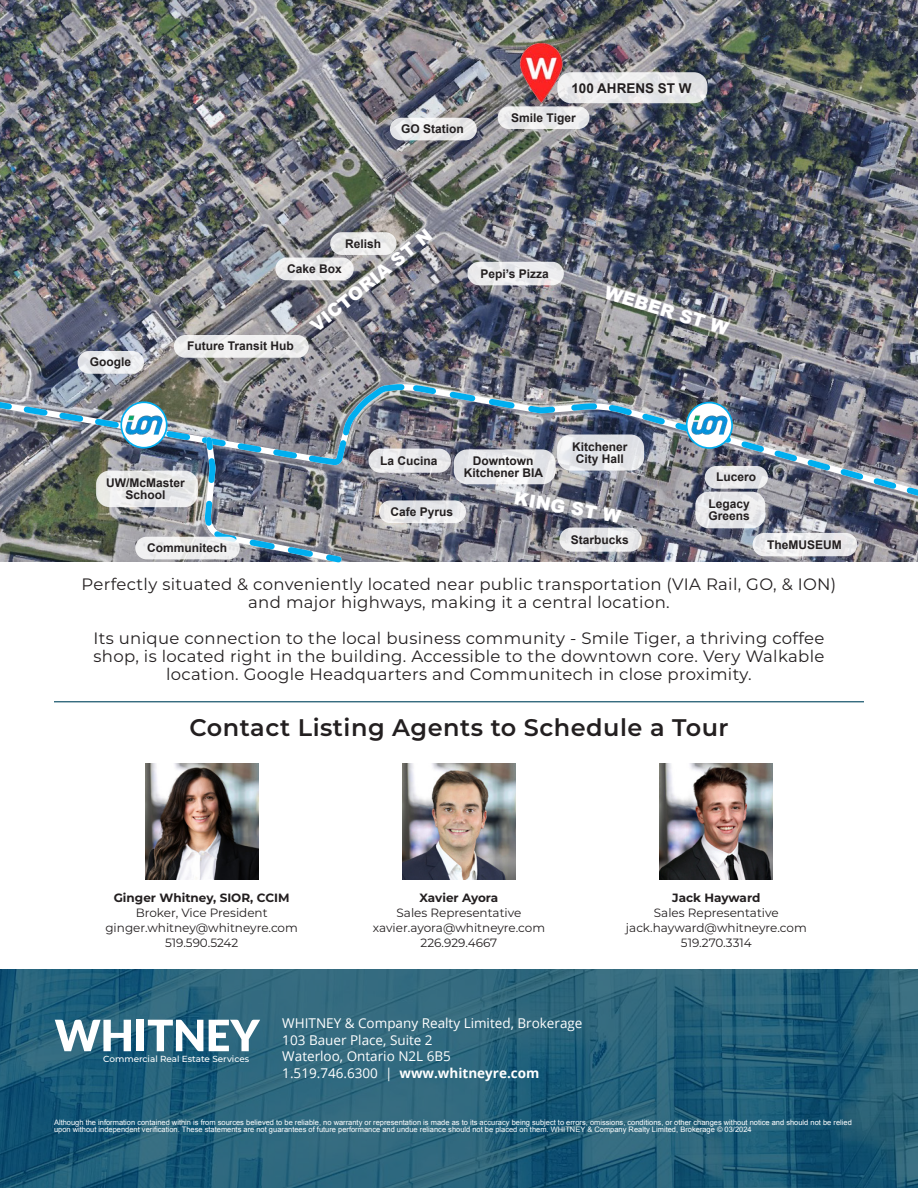
<style>
.page{position:relative;width:918px;height:1188px;background:#fff}
.page>*{position:absolute;margin:0;border:0;box-sizing:border-box;transform-origin:0 0}
.t1{font:600 24px "Montserrat";letter-spacing:.02em;color:#231f20}
.t2{font:900 18px "Arial";color:#fff}
.t3{font:16.5px/18px "Montserrat";letter-spacing:.02em;color:#231f20;text-align:center}
.t4{font:13.5px "Open Sans";color:#fff}
.t5{font:700 13.5px "Open Sans";color:#fff}
.t6{font:700 13.5px "Arial";color:#231f20}
.t7{font:700 12px/12px "Arial";color:#231f20;text-align:center}
.t8{font:12px "Montserrat";color:#231f20}
.t9{font:700 12px "Montserrat";color:#231f20}
.t10{font:500 8.85px "Montserrat";color:#fff}
.t11{font:7.5px/7.5px "Arial";color:#fff}
.s1{font-weight:400}
</style>
<div class="page">
<svg style="left:0;top:970px;width:918px;height:218px;background:#246079"></svg>
<svg style="left:55px;top:1020px;width:76px;height:31px"></svg>
<div style="left:137px;top:1020px;width:7px;height:31px;background:#fff"></div>
<svg style="left:148px;top:1020px;width:55px;height:31px"></svg>
<svg style="left:209px;top:1020px;width:51px;height:31px"></svg>
<img style="left:0;top:0;width:918px;height:562px">
<img style="left:516px;top:37px;width:56px;height:69px">
<svg style="left:78px;top:351px;width:66px;height:23px"></svg>
<div style="left:174px;top:335px;width:135px;height:23px;background:linear-gradient(to right,#ededee,#ededed);border-radius:11px"></div>
<svg style="left:390px;top:118px;width:87px;height:22px;fill:#ececec"></svg>
<svg style="left:557px;top:72px;width:150px;height:31px;fill:#e9e9ea"></svg>
<hr style="left:54px;top:701px;width:810px;height:1px;background:#00455d">
<img style="left:0;top:381px;width:918px;height:119px">
<img style="left:20px;top:403px;width:326px;height:160px">
<div style="left:687px;top:403px;width:45px;height:45px;background:#fff;border-radius:50%"></div>
<img style="left:691px;top:416px;width:36px;height:19px">
<div style="left:686px;top:402px;width:47px;height:47px;border:2px solid #00aeef;border-radius:50%"></div>
<svg style="left:121px;top:402px;width:46px;height:46px"></svg>
<img style="left:126px;top:415px;width:36px;height:20px">
<div style="left:120px;top:401px;width:48px;height:48px;border:2px solid #00aeef;border-radius:50%"></div>
<div style="left:498px;top:106px;width:92px;height:23px;background:linear-gradient(to right,#ececed,#e9e9eb);border-radius:11px"></div>
<svg style="left:330px;top:232px;width:67px;height:23px"></svg>
<div style="left:275px;top:258px;width:79px;height:22px;background:#ededee;border-radius:11px"></div>
<div style="left:96px;top:471px;width:102px;height:36px;background:linear-gradient(to right,#ebecea,#e7e7e9);border-radius:14px"></div>
<svg style="left:135px;top:537px;width:105px;height:22px;fill:#f0f0f1"></svg>
<svg style="left:705px;top:466px;width:63px;height:23px"></svg>
<div style="left:695px;top:492px;width:70px;height:36px;background:#e7e8ea;border-radius:14px"></div>
<svg style="left:753px;top:533px;width:104px;height:23px;fill:#ebeaec"></svg>
<svg style="left:557px;top:435px;width:87px;height:36px;fill:#e1e3e8"></svg>
<div style="left:559px;top:528px;width:83px;height:24px;background:linear-gradient(to right,#e7e7e9,#e9eaeb);border-radius:12px"></div>
<div style="left:368px;top:449px;width:83px;height:24px;background:#e7e7ea;border-radius:12px"></div>
<svg style="left:379px;top:500px;width:87px;height:23px;fill:#e6e7ea"></svg>
<svg style="left:454px;top:449px;width:102px;height:35px;fill:#e9eaed"></svg>
<div style="left:467px;top:262px;width:97px;height:23px;background:linear-gradient(to right,#e8e8ea,#ebebed);border-radius:12px"></div>
<img style="left:145px;top:764px;width:113px;height:115px">
<img style="left:403px;top:764px;width:112px;height:115px">
<img style="left:660px;top:764px;width:113px;height:115px">
<p class="t7" style="left:90px;top:357px;width:43px">Google</p>
<p class="t7" style="left:401px;top:123px;width:64px">GO Station</p>
<p class="t6" style="left:571px;top:79px;width:122px">100 AHRENS ST W</p>
<p class="t7" style="left:511px;top:112px;width:66px">Smile Tiger</p>
<p class="t2" style="left:305px;top:317px;width:152px;rotate:-39deg">VICTORIA ST N</p>
<p class="t7" style="left:345px;top:238px;width:38px">Relish</p>
<p class="t7" style="left:287px;top:263px;width:56px">Cake Box</p>
<p class="t7" style="left:187px;top:341px;width:108px">Future Transit Hub</p>
<p class="t7" style="left:481px;top:268px;width:70px">Pepi’s Pizza</p>
<p class="t2" style="left:609px;top:279px;width:129px;rotate:17deg">WEBER ST W</p>
<p class="t7" style="left:106px;top:477px;width:80px">UW/McMaster<br>School</p>
<p class="t7" style="left:147px;top:542px;width:82px">Communitech</p>
<p class="t7" style="left:380px;top:455px;width:59px">La Cucina</p>
<p class="t7" style="left:390px;top:506px;width:64px">Cafe Pyrus</p>
<p class="t7" style="left:464px;top:455px;width:81px">Downtown<br>Kitchener BIA</p>
<p class="t7" style="left:572px;top:441px;width:57px">Kitchener<br>City Hall</p>
<p class="t2" style="left:517px;top:485px;width:109px;rotate:10deg">KING ST W</p>
<p class="t7" style="left:571px;top:534px;width:60px">Starbucks</p>
<p class="t7" style="left:716px;top:472px;width:42px">Lucero</p>
<p class="t7" style="left:708px;top:498px;width:43px;text-align:left">Legacy<br>Greens</p>
<p class="t7" style="left:767px;top:539px;width:76px">TheMUSEUM</p>
<p class="t3" style="left:82px;top:574px;width:756px">Perfectly situated &amp; conveniently located near public transportation (VIA Rail, GO, &amp; ION) and major highways, making it a central location.</p>
<p class="t3" style="left:93px;top:628px;width:733px">Its unique connection to the local business community - Smile Tiger, a thriving coffee shop, is located right in the building. Accessible to the downtown core. Very Walkable location. Google Headquarters and Communitech in close proximity.</p>
<p class="t1" style="left:189px;top:711px;width:541px">Contact Listing Agents to Schedule a Tour</p>
<p class="t9" style="left:114px;top:890px;width:177px">Ginger Whitney, SIOR, CCIM</p>
<p class="t8" style="left:136px;top:905px;width:133px">Broker, Vice President</p>
<p class="t8" style="left:105px;top:920px;width:194px">ginger.whitney@whitneyre.com</p>
<p class="t8" style="left:165px;top:935px;width:75px">519.590.5242</p>
<p class="t9" style="left:420px;top:890px;width:80px">Xavier Ayora</p>
<p class="t8" style="left:397px;top:905px;width:126px">Sales Representative</p>
<p class="t8" style="left:373px;top:920px;width:174px">xavier.ayora@whitneyre.com</p>
<p class="t8" style="left:421px;top:935px;width:78px">226.929.4667</p>
<p class="t9" style="left:672px;top:890px;width:90px">Jack Hayward</p>
<p class="t8" style="left:654px;top:905px;width:126px">Sales Representative</p>
<p class="t8" style="left:626px;top:920px;width:182px">jack.hayward@whitneyre.com</p>
<p class="t8" style="left:681px;top:935px;width:72px">519.270.3314</p>
<p class="t4" style="left:282px;top:1014px;width:302px">WHITNEY &amp; Company Realty Limited, Brokerage</p>
<p class="t4" style="left:282px;top:1031px;width:152px">103 Bauer Place, Suite 2</p>
<p class="t4" style="left:282px;top:1047px;width:170px">Waterloo, Ontario N2L 6B5</p>
<p class="t5" style="left:282px;top:1063px;width:259px"><span class="s1">1.519.746.6300 |</span> www.whitneyre.com</p>
<p class="t11" style="left:54px;top:1119px;width:799px">Although the information contained within is from sources believed to be reliable, no warranty or representation is made as to its accuracy being subject to errors, omissions, conditions, or other changes without notice and should not be relied upon without independent verification. These statements are not guarantees of future performance and undue reliance should not be placed on them. WHITNEY &amp; Company Realty Limited, Brokerage © 03/2024</p>
<p class="t10" style="left:103px;top:1053px;width:148px">Commercial Real Estate Services</p>
</div>
